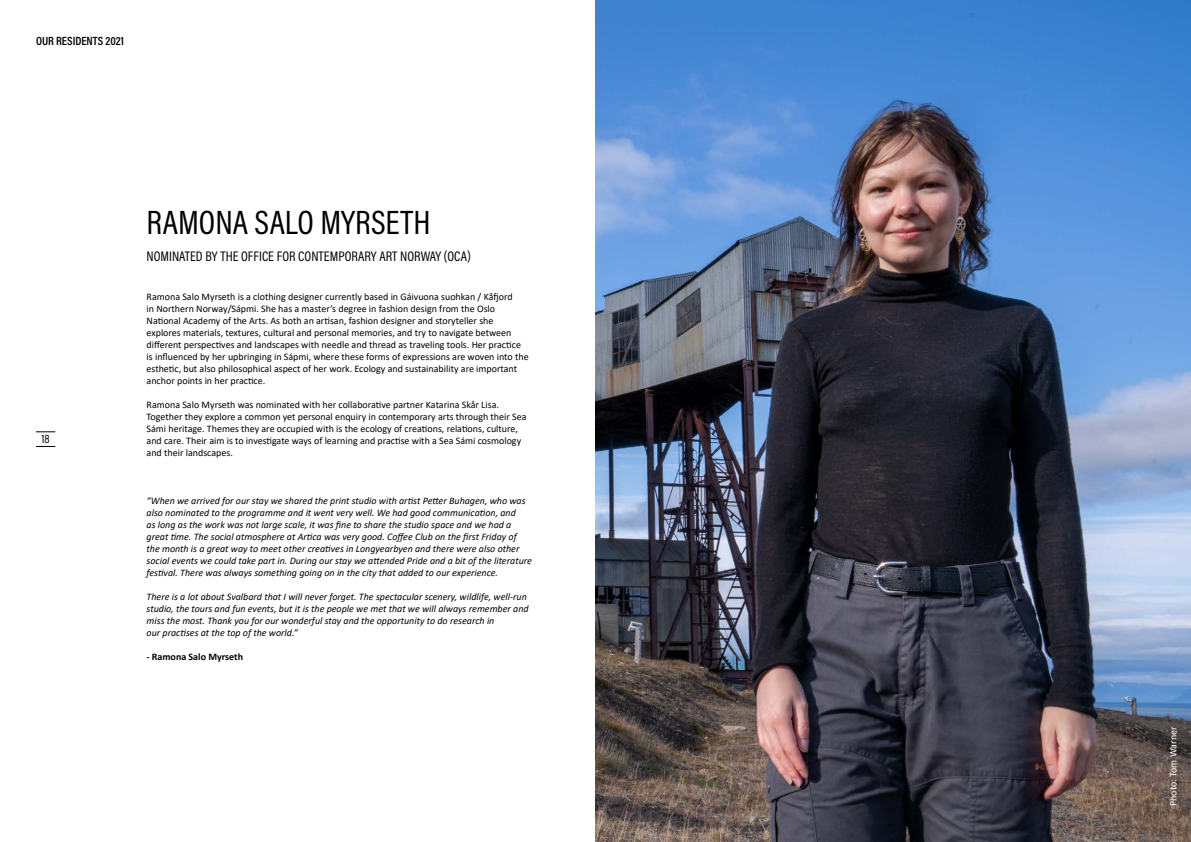
<style>
.page{position:relative;width:1191px;height:842px;background:#fff}
.page>*{position:absolute;margin:0;border:0;box-sizing:border-box;transform-origin:0 0}
.Article_title{font:34px "Acumin Pro Cond";color:#000}
.Body_-_Title_-_left{font:14px "Acumin Pro Cond";color:#000}
.t1{font:600 12px "Acumin Pro Cond";color:#000}
.t2{font:12px "Acumin Pro Cond";color:#000}
.BODY_NEW{font:10px/12px "Calibri";color:#000}
.BODY_CAPTION{font:italic 10px/12px "Calibri";color:#000}
.BODY_CAPTION_NAME{font:700 10px "Calibri";color:#000}
.BODY_NEW-2{font:10px "Calibri";color:#fff}
</style>
<div class="page">
<svg style="left:36px;top:432px;width:19px;height:1px"></svg>
<svg style="left:36px;top:446px;width:19px;height:1px"></svg>
<img style="left:595px;top:0;width:596px;height:842px">
<p class="t1" style="left:36px;top:33px;width:90px">OUR RESIDENTS 2021</p>
<p class="t2" style="left:42px;top:431px;width:10px">18</p>
<p class="Article_title" style="left:147px;top:200px;width:285px">RAMONA SALO MYRSETH</p>
<p class="Body_-_Title_-_left" style="left:147px;top:247px;width:326px">NOMINATED BY THE OFFICE FOR CONTEMPORARY ART NORWAY (OCA)</p>
<p class="BODY_NEW" style="left:147px;top:291px;width:383px">Ramona Salo Myrseth is a clothing designer currently based in Gáivuona suohkan / Kåfjord<br>in Northern Norway/Sápmi. She has a master’s degree in fashion design from the Oslo National Academy of the Arts. As both an artisan, fashion designer and storyteller she explores materials, textures, cultural and personal memories, and try to navigate between different perspectives and landscapes with needle and thread as traveling tools. Her practice is influenced by her upbringing in Sápmi, where these forms of expressions are woven into the esthetic, but also philosophical aspect of her work. Ecology and sustainability are important anchor points in her practice.</p>
<p class="BODY_NEW" style="left:147px;top:399px;width:381px">Ramona Salo Myrseth was nominated with her collaborative partner Katarina Skår Lisa.<br>Together they explore a common yet personal enquiry in contemporary arts through their Sea Sámi heritage. Themes they are occupied with is the ecology of creations, relations, culture, and care. Their aim is to investigate ways of learning and practise with a Sea Sámi cosmology and their landscapes.</p>
<p class="BODY_CAPTION" style="left:147px;top:494px;width:387px">“When we arrived for our stay we shared the print studio with artist Petter Buhagen, who was also nominated to the programme and it went very well. We had good communication, and<br>as long as the work was not large scale, it was fine to share the studio space and we had a great time. The social atmosphere at Artica was very good. Coffee Club on the first Friday of the month is a great way to meet other creatives in Longyearbyen and there were also other social events we could take part in. During our stay we attended Pride and a bit of the literature festival. There was always something going on in the city that added to our experience.</p>
<p class="BODY_CAPTION" style="left:147px;top:590px;width:383px">There is a lot about Svalbard that I will never forget. The spectacular scenery, wildlife, well-run studio, the tours and fun events, but it is the people we met that we will always remember and miss the most. Thank you for our wonderful stay and the opportunity to do research in<br>our practises at the top of the world.”</p>
<p class="BODY_CAPTION_NAME" style="left:147px;top:650px;width:98px">- Ramona Salo Myrseth</p>
<p class="BODY_NEW-2" style="left:1166px;top:806px;width:81px;rotate:-90deg">Photo: Tom Warner</p>
</div>
